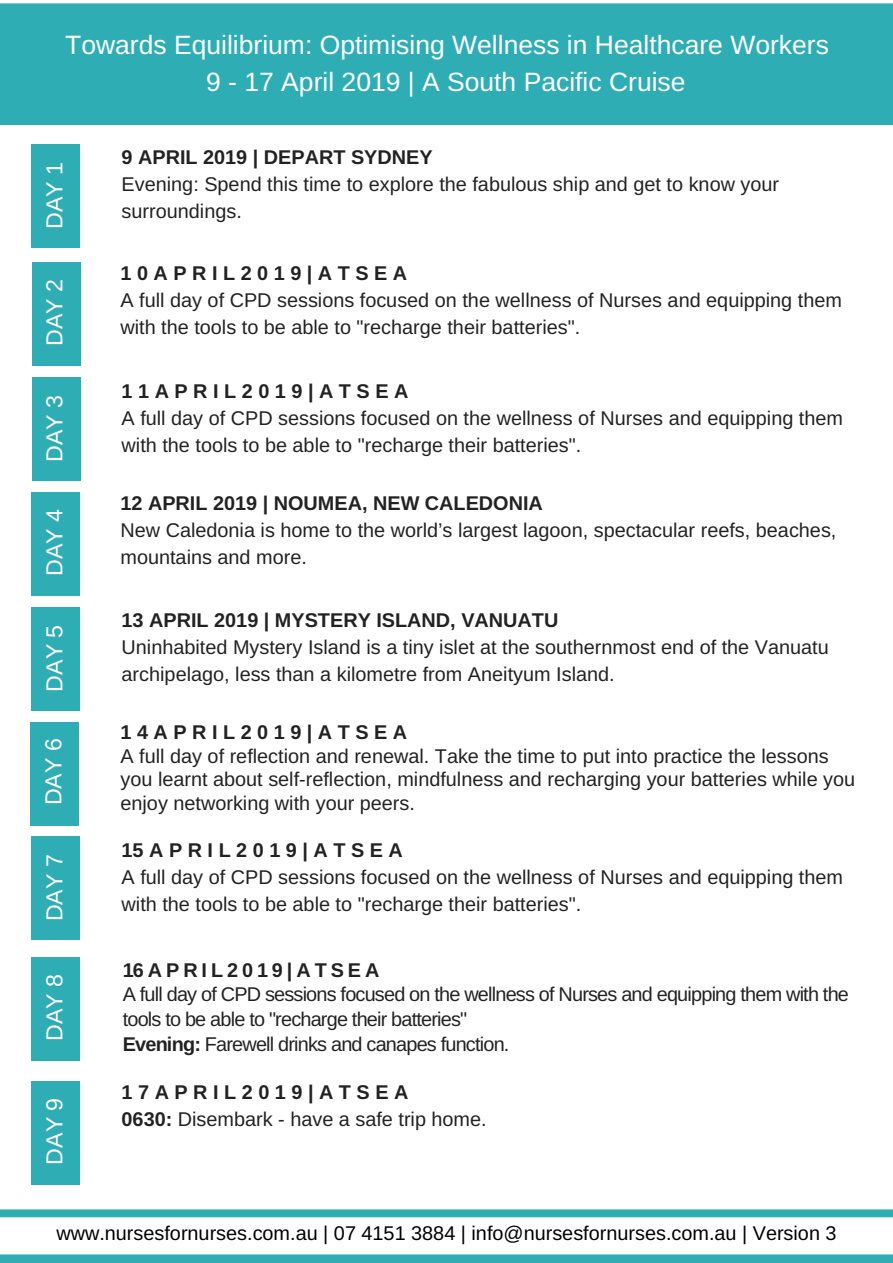
<style>
.page{position:relative;width:893px;height:1263px;background:#fff}
.page>*{position:absolute;margin:0;border:0;box-sizing:border-box;transform-origin:0 0}
.t1{font:26.55px "Arimo";color:#fff}
.t2{font:23.25px "Arimo";color:#fff}
.t3{font:19.8px/27px "Arimo";color:#222}
.t4{font:19.8px/24.8px "Arimo";letter-spacing:-.04em;color:#222}
.t5{font:700 19.8px "Arimo";color:#222}
.t6{font:19.8px "Arimo";color:#000}
.t7{font:700 19.8px "Arimo";letter-spacing:.275em;color:#222}
.t8{font:700 19.8px "Arimo";letter-spacing:.195em;color:#222}
.s1{font-weight:700}
</style>
<div class="page">
<div style="left:0;top:3px;width:893px;height:122px;background:#2eaeb4"></div>
<div style="left:0;top:1209px;width:893px;height:54px;background:#2eaeb4"></div>
<div style="left:0;top:1217px;width:893px;height:37px;background:#fff"></div>
<div style="left:32px;top:144px;width:48px;height:104px;background:#2eaeb4"></div>
<div style="left:33px;top:262px;width:48px;height:104px;background:#2eaeb4"></div>
<div style="left:33px;top:377px;width:48px;height:104px;background:#2eaeb4"></div>
<div style="left:32px;top:492px;width:48px;height:104px;background:#2eaeb4"></div>
<div style="left:32px;top:607px;width:48px;height:103px;background:#2eaeb4"></div>
<div style="left:30px;top:722px;width:49px;height:103px;background:#2eaeb4"></div>
<div style="left:32px;top:837px;width:48px;height:103px;background:#2eaeb4"></div>
<div style="left:32px;top:957px;width:48px;height:104px;background:#2eaeb4"></div>
<div style="left:32px;top:1081px;width:48px;height:103px;background:#2eaeb4"></div>
<h1 class="t1" style="left:65px;top:30px;width:765px">Towards Equilibrium: Optimising Wellness in Healthcare Workers</h1>
<p class="t2" style="left:41px;top:229px;width:68px;rotate:-90deg">DAY 1</p>
<p class="t2" style="left:41px;top:346px;width:68px;rotate:-90deg">DAY 2</p>
<p class="t2" style="left:41px;top:462px;width:68px;rotate:-90deg">DAY 3</p>
<p class="t2" style="left:41px;top:576px;width:68px;rotate:-90deg">DAY 4</p>
<p class="t2" style="left:41px;top:692px;width:68px;rotate:-90deg">DAY 5</p>
<p class="t2" style="left:40px;top:805px;width:68px;rotate:-90deg">DAY 6</p>
<p class="t2" style="left:41px;top:921px;width:68px;rotate:-90deg">DAY 7</p>
<p class="t2" style="left:41px;top:1041px;width:68px;rotate:-90deg">DAY 8</p>
<p class="t2" style="left:41px;top:1164px;width:68px;rotate:-90deg">DAY 9</p>
<h1 class="t1" style="left:206px;top:67px;width:481px">9 - 17 April 2019 | A South Pacific Cruise</h1>
<p class="t5" style="left:122px;top:146px;width:313px">9 APRIL 2019 | DEPART SYDNEY</p>
<p class="t3" style="left:122px;top:171px;width:659px">Evening: Spend this time to explore the fabulous ship and get to know your surroundings.</p>
<p class="t7" style="left:120px;top:262px;width:288px">10APRIL2019|ATSEA</p>
<p class="t3" style="left:120px;top:287px;width:723px">A full day of CPD sessions focused on the wellness of Nurses and equipping them with the tools to be able to "recharge their batteries".</p>
<p class="t7" style="left:122px;top:380px;width:288px">11APRIL2019|ATSEA</p>
<p class="t3" style="left:122px;top:404px;width:723px">A full day of CPD sessions focused on the wellness of Nurses and equipping them with the tools to be able to "recharge their batteries".</p>
<p class="t5" style="left:120px;top:492px;width:424px">12 APRIL 2019 | NOUMEA, NEW CALEDONIA</p>
<p class="t3" style="left:120px;top:517px;width:717px">New Caledonia is home to the world’s largest lagoon, spectacular reefs, beaches, mountains and more.</p>
<p class="t5" style="left:122px;top:609px;width:438px">13 APRIL 2019 | MYSTERY ISLAND, VANUATU</p>
<p class="t3" style="left:122px;top:634px;width:709px">Uninhabited Mystery Island is a tiny islet at the southernmost end of the Vanuatu archipelago, less than a kilometre from Aneityum Island.</p>
<p class="t7" style="left:120px;top:721px;width:288px">14APRIL2019|ATSEA</p>
<p class="t3" style="left:120px;top:744px;width:736px;line-height:23.7px">A full day of reflection and renewal. Take the time to put into practice the lessons you learnt about self-reflection, mindfulness and recharging your batteries while you enjoy networking with your peers.</p>
<p class="t7" style="left:122px;top:839px;width:283px">15APRIL2019|ATSEA</p>
<p class="t3" style="left:122px;top:863px;width:723px">A full day of CPD sessions focused on the wellness of Nurses and equipping them with the tools to be able to "recharge their batteries".</p>
<p class="t8" style="left:123px;top:959px;width:258px">16APRIL2019|ATSEA</p>
<p class="t4" style="left:123px;top:982px;width:728px">A full day of CPD sessions focused on the wellness of Nurses and equipping them with the tools to be able to "recharge their batteries"<br><span class="s1">Evening:</span> Farewell drinks and canapes function.</p>
<p class="t3" style="left:122px;top:1079px;width:367px"><span class="s1">17APRIL2019|ATSEA<br>0630:</span> Disembark - have a safe trip home.</p>
<p class="t6" style="left:56px;top:1222px;width:782px">www.nursesfornurses.com.au | 07 4151 3884 | info@nursesfornurses.com.au | Version 3</p>
</div>
